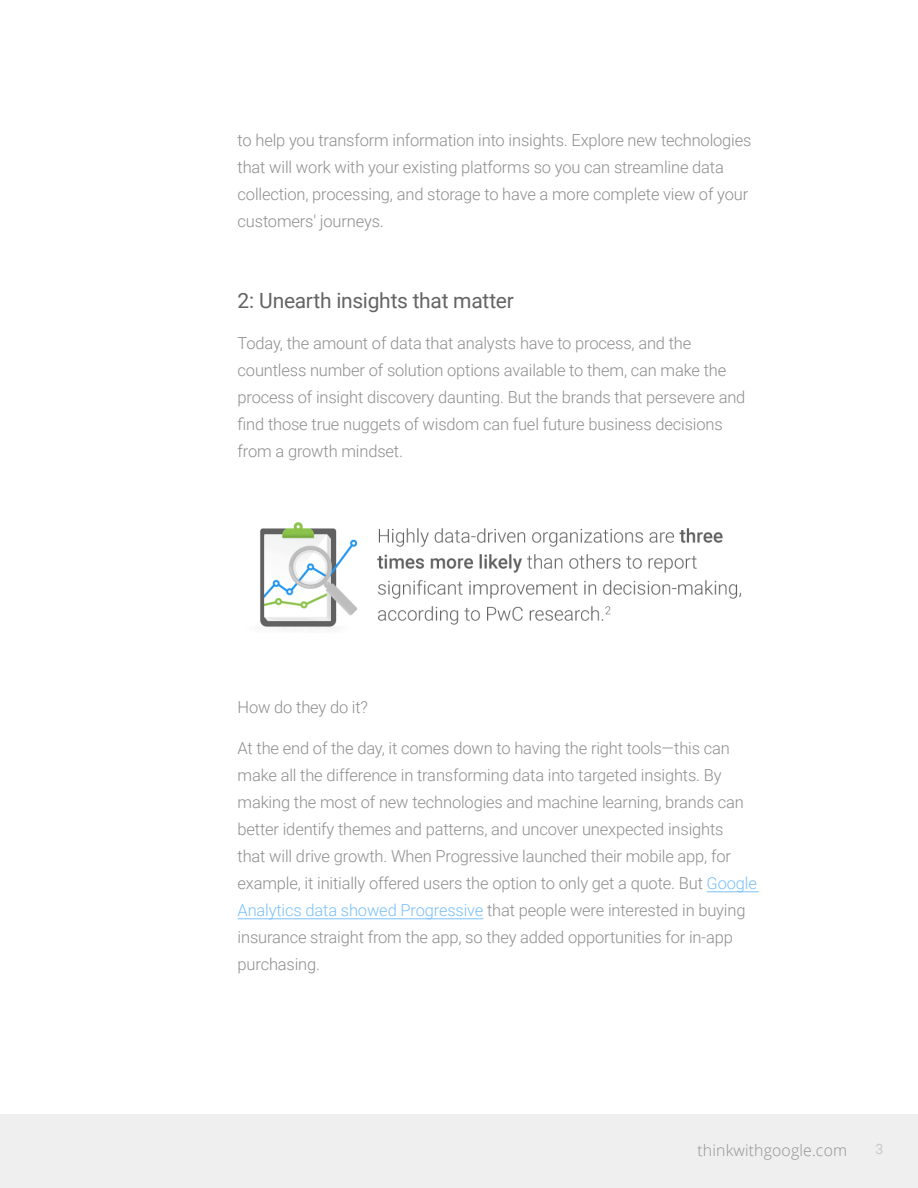
<style>
.page{position:relative;width:918px;height:1188px;background:#fff}
.page>*{position:absolute;margin:0;border:0;box-sizing:border-box;transform-origin:0 0}
.t1{font:21px "Roboto";letter-spacing:-.015em;color:#646464}
.t2{font:300 16.5px/27px "Roboto";letter-spacing:-.01em;color:#8e8e8e}
.t3{font:300 15.75px "Open Sans";letter-spacing:.01em;color:#666766}
.t4{font:14.25px "Roboto";color:#c9c9c9}
.s1{color:#7ac0f8}
</style>
<div class="page">
<div style="left:0;top:1114px;width:918px;height:74px;background:#f0eff0"></div>
<hr style="left:707px;top:891px;width:52px;height:1px;background:#7ac0f8">
<hr style="left:238px;top:918px;width:245px;height:1px;background:#7ac0f8">
<img style="left:257px;top:522px;width:485px;height:110px">
<p class="t2" style="left:238px;top:126px;width:515px">to help you transform information into insights. Explore new technologies that will work with your existing platforms so you can streamline data collection, processing, and storage to have a more complete view of your customers' journeys.</p>
<p class="t1" style="left:238px;top:286px;width:278px">2: Unearth insights that matter</p>
<p class="t2" style="left:238px;top:329px;width:509px">Today, the amount of data that analysts have to process, and the countless number of solution options available to them, can make the process of insight discovery daunting. But the brands that persevere and find those true nuggets of wisdom can fuel future business decisions from a growth mindset.</p>
<p class="t2" style="left:238px;top:693px;width:132px">How do they do it?</p>
<p class="t2" style="left:238px;top:734px;width:521px">At the end of the day, it comes down to having the right tools—this can make all the difference in transforming data into targeted insights. By making the most of new technologies and machine learning, brands can better identify themes and patterns, and uncover unexpected insights<br>that will drive growth. When Progressive launched their mobile app, for example, it initially offered users the option to only get a quote. But <span class="s1">Google Analytics data showed Progressive</span> that people were interested in buying insurance straight from the app, so they added opportunities for in-app purchasing.</p>
<p class="t3" style="left:698px;top:1140px;width:151px">thinkwithgoogle.com</p>
<p class="t4" style="left:876px;top:1139px;width:10px">3</p>
</div>
